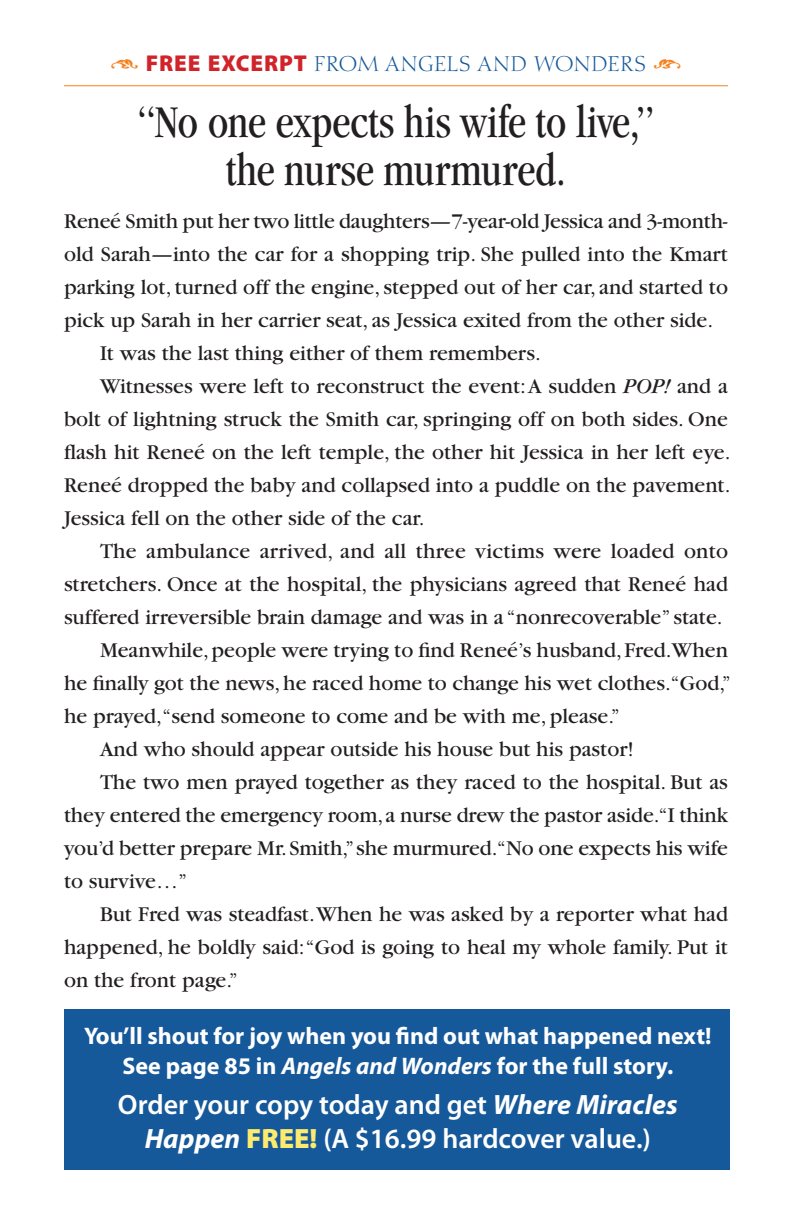
<style>
.page{position:relative;width:792px;height:1224px;background:#fff}
.page>*{position:absolute;margin:0;border:0;box-sizing:border-box;transform-origin:0 0}
.excerpt_head{font:condensed 47px/48px "Garamond";letter-spacing:-.005em;color:#231f20;text-align:center}
.tx2_no_indent{font:600 28px/34px "Myriad Pro";color:#fff;text-align:center}
.tx2_no_indent-2{font:700 24px/30px "Myriad Pro";color:#fff;text-align:center}
.excerpt_indent{font:22px/33px "Garamond";color:#231f20;text-align:justify}
.excerpt_eyebrow{font:21px "Diotima LT Std";letter-spacing:.02em;color:#16599a}
.s1{font-family:"Type Embellishments Two";color:#f58220}
.s2{font-family:"Myriad Pro";font-weight:900;font-size:23px;color:#d1232a}
.s3{font-style:italic}
.s4{font-weight:700;font-style:italic}
.s5{font-weight:900;color:#fceb6f}
</style>
<div class="page">
<hr style="left:64px;top:85px;width:664px;height:1px;background:#f58220">
<div style="left:64px;top:1009px;width:666px;height:161px;background:#16599a"></div>
<p class="excerpt_eyebrow" style="left:111px;top:52px;width:572px"><span class="s1">1</span> <span class="s2">FREE EXCERPT</span> FROM ANGELS AND WONDERS <span class="s1">2</span></p>
<p class="excerpt_head" style="left:138px;top:98px;width:518px">“No one expects his wife to live,” the nurse murmured.</p>
<p class="excerpt_indent" style="left:64px;top:205px;width:666px">Reneé Smith put her two little daughters—7-year-old Jessica and 3-month&shy;old Sarah—into the car for a shopping trip. She pulled into the Kmart parking lot, turned off the engine, stepped out of her car, and started to pick up Sarah in her carrier seat, as Jessica exited from the other side.</p>
<p class="excerpt_indent" style="left:100px;top:337px;width:442px">It was the last thing either of them remembers.</p>
<p class="excerpt_indent" style="left:64px;top:370px;width:668px;text-align:left;text-indent:36px">Witnesses were left to reconstruct the event: A sudden <span class="s3">POP!</span> and a bolt of lightning struck the Smith car, springing off on both sides. One flash hit Reneé on the left temple, the other hit Jessica in her left eye.<br>Reneé dropped the baby and collapsed into a puddle on the pavement.<br>Jessica fell on the other side of the car.</p>
<p class="excerpt_indent" style="left:64px;top:535px;width:666px;text-indent:36px">The ambulance arrived, and all three victims were loaded onto stretchers. Once at the hospital, the physicians agreed that Reneé had suffered irreversible brain damage and was in a “nonrecoverable” state.</p>
<p class="excerpt_indent" style="left:64px;top:634px;width:669px;text-align:left;text-indent:36px">Meanwhile, people were trying to find Reneé’s husband, Fred.When he finally got the news, he raced home to change his wet clothes.“God,” he prayed,“send someone to come and be with me, please.”</p>
<p class="excerpt_indent" style="left:100px;top:733px;width:535px">And who should appear outside his house but his pastor!</p>
<p class="excerpt_indent" style="left:64px;top:766px;width:666px;text-indent:36px">The two men prayed together as they raced to the hospital. But as they entered the emergency room, a nurse drew the pastor aside.“I think you’d better prepare Mr. Smith,” she murmured.“No one expects his wife to survive…”</p>
<p class="excerpt_indent" style="left:64px;top:898px;width:666px;text-indent:36px">But Fred was steadfast. When he was asked by a reporter what had happened, he boldly said:“God is going to heal my whole family. Put it on the front page.”</p>
<p class="tx2_no_indent-2" style="left:84px;top:1021px;width:629px">You’ll shout for joy when you find out what happened next!<br>See page 85 in <span class="s3">Angels and Wonders</span> for the full story.</p>
<p class="tx2_no_indent" style="left:118px;top:1088px;width:561px">Order your copy today and get <span class="s4">Where Miracles<br>Happen</span> <span class="s5">FREE!</span> (A $16.99 hardcover value.)</p>
</div>
